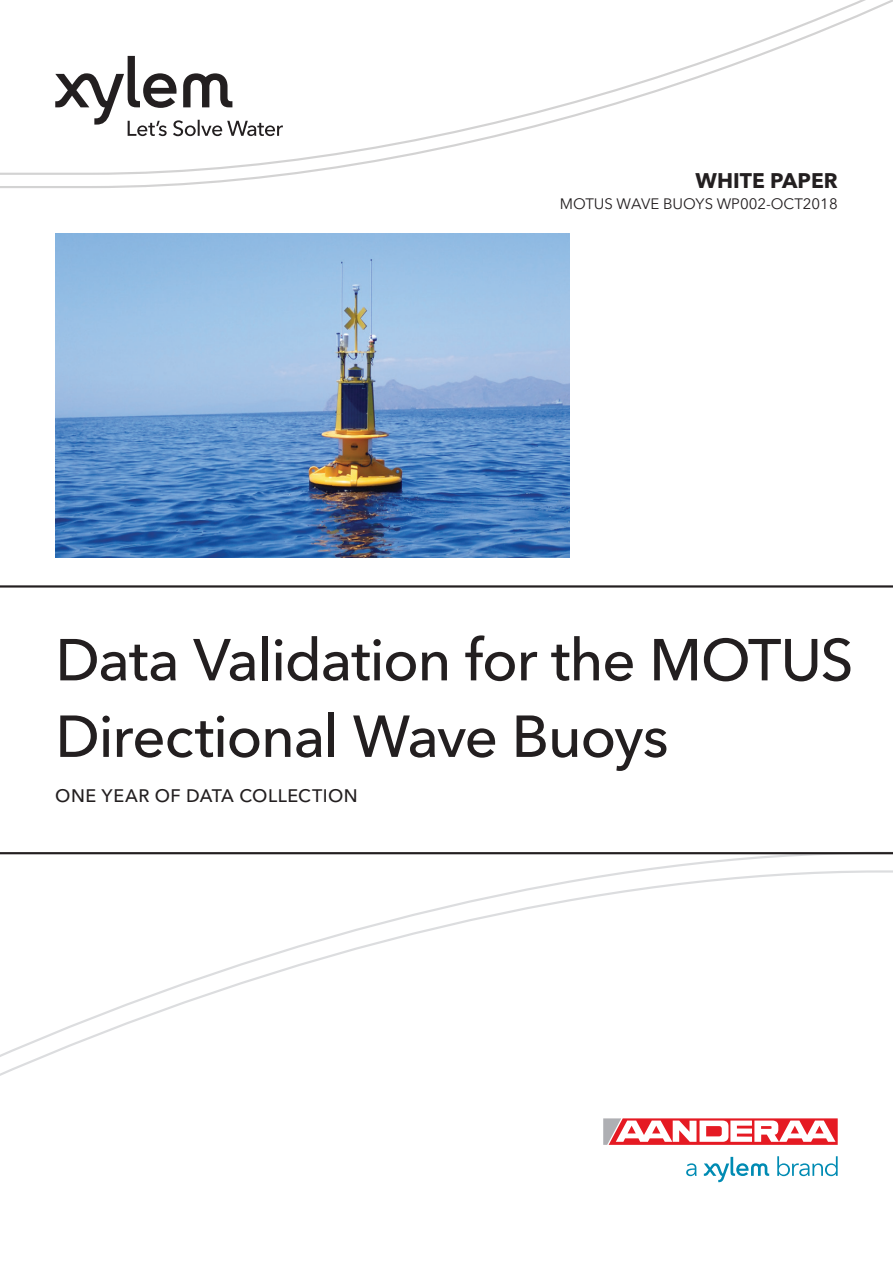
<style>
.page{position:relative;width:893px;height:1263px;background:#fff}
.page>*{position:absolute;margin:0;border:0;box-sizing:border-box;transform-origin:0 0}
.t1{font:500 58.5px/76.5px "Avenir Next LT Pro";letter-spacing:-.025em;color:#231f20}
.t2{font:700 21px "Avenir Next LT Pro";color:#231f20}
.t3{font:500 18px "Avenir Next LT Pro";letter-spacing:.025em;color:#231f20}
.t4{font:15px "Avenir Next LT Pro";color:#231f20}
</style>
<div class="page">
<svg style="left:0;top:0;width:893px;height:188px"></svg>
<svg style="left:55px;top:56px;width:228px;height:80px"></svg>
<svg style="left:0;top:854px;width:893px;height:15px"></svg>
<hr style="left:0;top:585px;width:893px;height:2px;background:#231f20">
<hr style="left:0;top:852px;width:893px;height:2px;background:#231f20">
<svg style="left:0;top:869px;width:893px;height:207px"></svg>
<svg style="left:603px;top:1118px;width:235px;height:27px"></svg>
<svg style="left:686px;top:1163px;width:11px;height:13px"></svg>
<svg style="left:777px;top:1156px;width:61px;height:20px"></svg>
<svg style="left:704px;top:1157px;width:65px;height:25px"></svg>
<img style="left:55px;top:234px;width:515px;height:323px">
<p class="t2" style="left:696px;top:168px;width:144px">WHITE PAPER</p>
<p class="t4" style="left:560px;top:195px;width:279px">MOTUS WAVE BUOYS WP002-OCT2018</p>
<p class="t1" style="left:55px;top:622px;width:800px">Data Validation for the MOTUS<br>Directional Wave Buoys</p>
<p class="t3" style="left:55px;top:785px;width:304px">ONE YEAR OF DATA COLLECTION</p>
</div>
